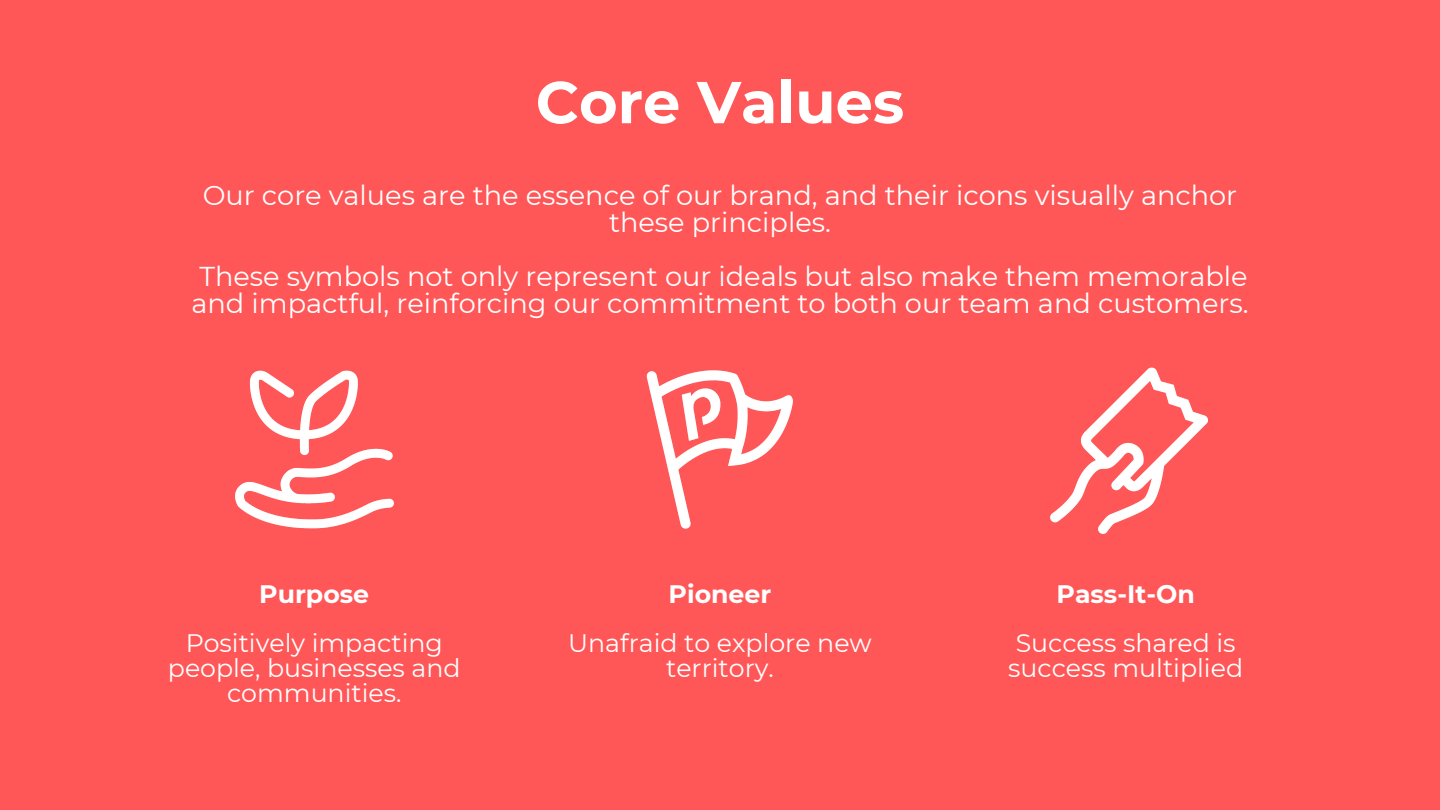
<style>
.page{position:relative;width:1440px;height:810px;background:#ff5758}
.page>*{position:absolute;margin:0;border:0;box-sizing:border-box;transform-origin:0 0}
.t1{font:700 59px "Montserrat";color:#fff}
.t2{font:27.2px/27px "Montserrat";color:#fff;text-align:center}
.t3{font:25.2px/24.8px "Montserrat";color:#fff;text-align:center}
.t4{font:700 25.2px "Montserrat";color:#fff}
</style>
<div class="page">
<img style="left:235px;top:370px;width:159px;height:159px">
<img style="left:1050px;top:367px;width:158px;height:167px">
<img style="left:646px;top:370px;width:147px;height:159px">
<p class="t1" style="left:536px;top:66px;width:370px">Core Values</p>
<h2 class="t2" style="left:203px;top:182px;width:1036px">Our core values are the essence of our brand, and their icons visually anchor these principles.</h2>
<p class="t2" style="left:192px;top:263px;width:1058px;text-align:left">These symbols not only represent our ideals but also make them memorable and impactful, reinforcing our commitment to both our team and customers.</p>
<p class="t4" style="left:259px;top:579px;width:111px">Purpose</p>
<p class="t3" style="left:168px;top:631px;width:294px">Positively impacting people, businesses and communities.</p>
<h2 class="t4" style="left:669px;top:579px;width:104px">Pioneer</h2>
<p class="t3" style="left:568px;top:631px;width:305px">Unafraid to explore new territory.</p>
<h2 class="t4" style="left:1057px;top:579px;width:140px">Pass-It-On</h2>
<p class="t3" style="left:1008px;top:631px;width:236px;text-align:left">Success shared is success multiplied</p>
</div>
